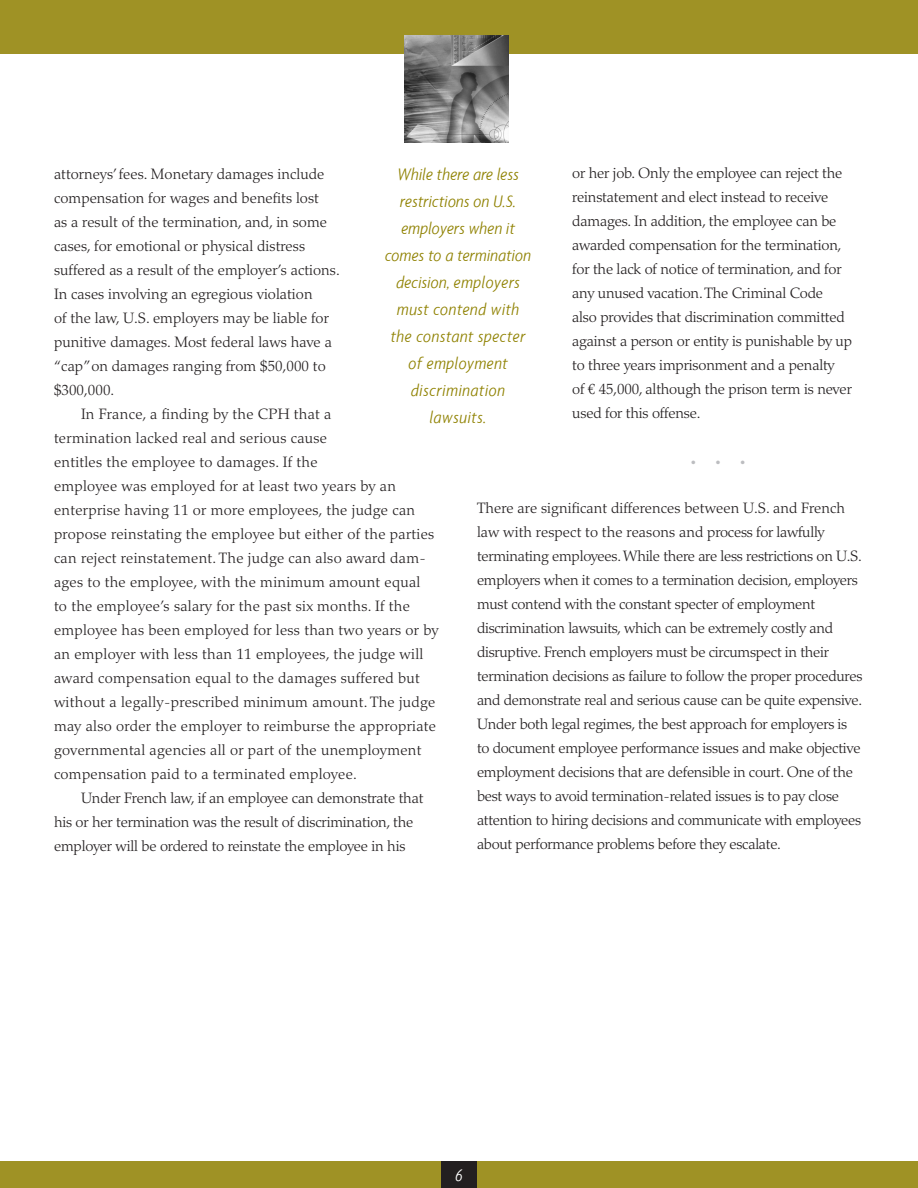
<style>
.page{position:relative;width:918px;height:1188px;background:#fff}
.page>*{position:absolute;margin:0;border:0;box-sizing:border-box;transform-origin:0 0}
.t1{font:italic 300 condensed 18px/27px "Agenda";letter-spacing:.025em;color:#8f8100;text-align:center}
.t2{font:italic 300 condensed 18px "Agenda";color:#fff}
.t3{font:300 15px/24px "Palatino";letter-spacing:-.01em;color:#231f20}
.t4{font:300 15px/24px "Palatino";letter-spacing:.02em;color:#231f20}
.t5{font:300 10.5px "Palatino";color:#bcbdc0}
</style>
<div class="page">
<div style="left:0;top:0;width:918px;height:54px;background:#9f9225"></div>
<img style="left:405px;top:35px;width:103px;height:108px">
<div style="left:0;top:1161px;width:918px;height:27px;background:#9f9225"></div>
<div style="left:441px;top:1161px;width:36px;height:27px;background:#231f20"></div>
<p class="t1" style="left:385px;top:160px;width:147px">While there are less restrictions on U.S. employers when it comes to a termination decision, employers must contend with the constant specter of employment discrimination lawsuits.</p>
<p class="t3" style="left:572px;top:161px;width:281px">or her job. Only the employee can reject the reinstatement and elect instead to receive damages. In addition, the employee can be awarded compensation for the termination, for the lack of notice of termination, and for any unused vacation. The Criminal Code<br>also provides that discrimination committed against a person or entity is punishable by up to three years imprisonment and a penalty<br>of € 45,000, although the prison term is never used for this offense.</p>
<p class="t3" style="left:54px;top:162px;width:287px">attorneys’ fees. Monetary damages include compensation for wages and benefits lost<br>as a result of the termination, and, in some cases, for emotional or physical distress suffered as a result of the employer’s actions.<br>In cases involving an egregious violation<br>of the law, U.S. employers may be liable for punitive damages. Most federal laws have a “cap”on damages ranging from $50,000 to $300,000.</p>
<p class="t4" style="left:54px;top:402px;width:386px;text-indent:27px">In France, a finding by the CPH that a<br>termination lacked real and serious cause<br>entitles the employee to damages. If the<br>employee was employed for at least two years by an enterprise having 11 or more employees, the judge can propose reinstating the employee but either of the parties can reject reinstatement. The judge can also award dam&shy;ages to the employee, with the minimum amount equal<br>to the employee’s salary for the past six months. If the employee has been employed for less than two years or by an employer with less than 11 employees, the judge will award compensation equal to the damages suffered but without a legally-prescribed minimum amount. The judge may also order the employer to reimburse the appropriate governmental agencies all or part of the unemployment compensation paid to a terminated employee.</p>
<p class="t3" style="left:54px;top:786px;width:371px;text-indent:27px">Under French law, if an employee can demonstrate that his or her termination was the result of discrimination, the employer will be ordered to reinstate the employee in his</p>
<p class="t5" style="left:691px;top:457px;width:31px">• •</p>
<p class="t5" style="left:740px;top:457px;width:7px">•</p>
<p class="t3" style="left:477px;top:496px;width:387px">There are significant differences between U.S. and French law with respect to the reasons and process for lawfully terminating employees. While there are less restrictions on U.S. employers when it comes to a termination decision, employers must contend with the constant specter of employment discrimination lawsuits, which can be extremely costly and disruptive. French employers must be circumspect in their termination decisions as failure to follow the proper procedures and demonstrate real and serious cause can be quite expensive.<br>Under both legal regimes, the best approach for employers is to document employee performance issues and make objective employment decisions that are defensible in court. One of the best ways to avoid termination-related issues is to pay close attention to hiring decisions and communicate with employees about performance problems before they escalate.</p>
<p class="t2" style="left:455px;top:1165px;width:9px">6</p>
</div>
